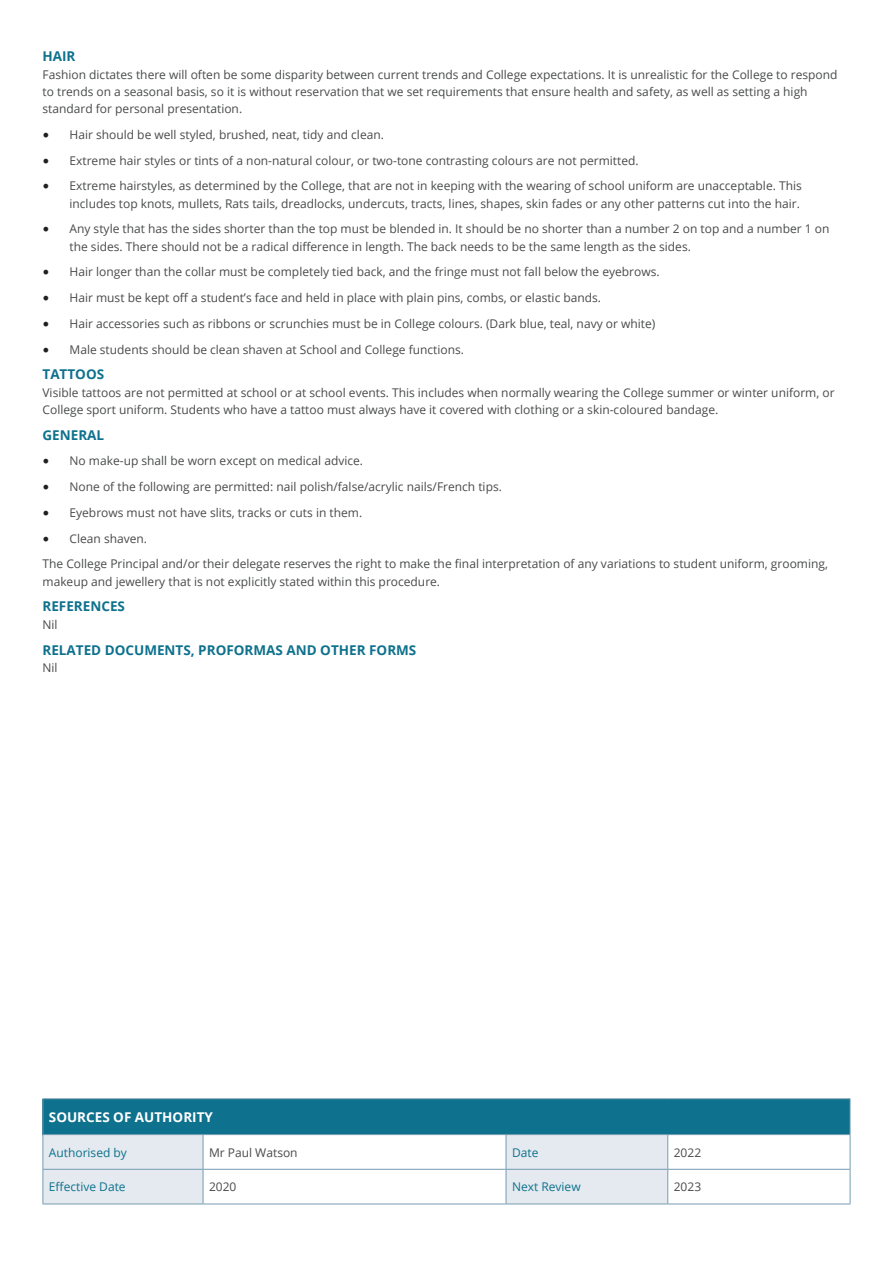
<style>
.page{position:relative;width:893px;height:1263px;background:#fff}
.page>*{position:absolute;margin:0;border:0;box-sizing:border-box;transform-origin:0 0}
.t1{font:700 13.5px "Open Sans";color:#0e718d}
.t2{font:700 13.5px "Open Sans";color:#fff}
.t3{font:12px/17.2px "Open Sans";color:#494a4b}
.t4{font:12px "Open Sans";color:#0e718d}
.s1{font-family:"Minion Pro";font-size:18px;color:#231f20}
</style>
<div class="page">
<div style="left:43px;top:1099px;width:807px;height:35px;background:#0e718d"></div>
<div style="left:44px;top:1135px;width:159px;height:68px;background:#e4eaef"></div>
<svg style="left:204px;top:1135px;width:646px;height:68px"></svg>
<hr style="left:43px;top:1098px;width:160px;height:1px;background:#759bb1">
<hr style="left:43px;top:1099px;width:1px;height:35px;background:#759bb1">
<hr style="left:203px;top:1098px;width:303px;height:1px;background:#759bb1">
<hr style="left:506px;top:1098px;width:162px;height:1px;background:#759bb1">
<hr style="left:668px;top:1098px;width:182px;height:1px;background:#759bb1">
<hr style="left:850px;top:1099px;width:1px;height:35px;background:#759bb1">
<hr style="left:43px;top:1134px;width:160px;height:1px;background:#759bb1">
<hr style="left:43px;top:1135px;width:1px;height:34px;background:#759bb1">
<hr style="left:203px;top:1134px;width:303px;height:1px;background:#759bb1">
<hr style="left:203px;top:1135px;width:1px;height:34px;background:#759bb1">
<hr style="left:506px;top:1134px;width:162px;height:1px;background:#759bb1">
<hr style="left:506px;top:1135px;width:1px;height:34px;background:#759bb1">
<hr style="left:668px;top:1134px;width:182px;height:1px;background:#759bb1">
<hr style="left:667px;top:1135px;width:1px;height:34px;background:#759bb1">
<hr style="left:850px;top:1135px;width:1px;height:34px;background:#759bb1">
<hr style="left:43px;top:1169px;width:160px;height:1px;background:#759bb1">
<hr style="left:43px;top:1170px;width:1px;height:33px;background:#759bb1">
<hr style="left:203px;top:1169px;width:303px;height:1px;background:#759bb1">
<hr style="left:203px;top:1170px;width:1px;height:33px;background:#759bb1">
<hr style="left:506px;top:1169px;width:162px;height:1px;background:#759bb1">
<hr style="left:506px;top:1170px;width:1px;height:33px;background:#759bb1">
<hr style="left:668px;top:1169px;width:182px;height:1px;background:#759bb1">
<hr style="left:667px;top:1170px;width:1px;height:33px;background:#759bb1">
<hr style="left:850px;top:1170px;width:1px;height:33px;background:#759bb1">
<hr style="left:43px;top:1203px;width:160px;height:1px;background:#759bb1">
<hr style="left:203px;top:1203px;width:303px;height:1px;background:#759bb1">
<hr style="left:506px;top:1203px;width:162px;height:1px;background:#759bb1">
<hr style="left:668px;top:1203px;width:182px;height:1px;background:#759bb1">
<p class="t1" style="left:43px;top:47px;width:35px">HAIR</p>
<p class="t3" style="left:43px;top:65px;width:796px">Fashion dictates there will often be some disparity between current trends and College expectations. It is unrealistic for the College to respond to trends on a seasonal basis, so it is without reservation that we set requirements that ensure health and safety, as well as setting a high standard for personal presentation.</p>
<p class="t3" style="left:43px;top:126px;width:343px"><span class="s1">•</span> Hair should be well styled, brushed, neat, tidy and clean.</p>
<p class="t3" style="left:43px;top:151px;width:598px"><span class="s1">•</span> Extreme hair styles or tints of a non-natural colour, or two-tone contrasting colours are not permitted.</p>
<p class="t3" style="left:43px;top:177px;width:761px;text-align:right"><span class="s1">•</span> Extreme hairstyles, as determined by the College, that are not in keeping with the wearing of school uniform are unacceptable. This includes top knots, mullets, Rats tails, dreadlocks, undercuts, tracts, lines, shapes, skin fades or any other patterns cut into the hair.</p>
<p class="t3" style="left:70px;top:220px;width:761px;text-indent:-27px"><span class="s1">•</span> Any style that has the sides shorter than the top must be blended in. It should be no shorter than a number 2 on top and a number 1 on the sides. There should not be a radical difference in length. The back needs to be the same length as the sides.</p>
<p class="t3" style="left:43px;top:263px;width:619px"><span class="s1">•</span> Hair longer than the collar must be completely tied back, and the fringe must not fall below the eyebrows.</p>
<p class="t3" style="left:43px;top:289px;width:560px"><span class="s1">•</span> Hair must be kept off a student’s face and held in place with plain pins, combs, or elastic bands.</p>
<p class="t3" style="left:43px;top:315px;width:614px"><span class="s1">•</span> Hair accessories such as ribbons or scrunchies must be in College colours. (Dark blue, teal, navy or white)</p>
<p class="t3" style="left:43px;top:340px;width:423px"><span class="s1">•</span> Male students should be clean shaven at School and College functions.</p>
<p class="t1" style="left:43px;top:365px;width:63px">TATTOOS</p>
<p class="t3" style="left:43px;top:383px;width:794px">Visible tattoos are not permitted at school or at school events. This includes when normally wearing the College summer or winter uniform, or<br>College sport uniform. Students who have a tattoo must always have it covered with clothing or a skin-coloured bandage.</p>
<p class="t1" style="left:43px;top:425px;width:63px">GENERAL</p>
<p class="t3" style="left:43px;top:452px;width:322px"><span class="s1">•</span> No make-up shall be worn except on medical advice.</p>
<p class="t3" style="left:43px;top:478px;width:461px"><span class="s1">•</span> None of the following are permitted: nail polish/false/acrylic nails/French tips.</p>
<p class="t3" style="left:43px;top:504px;width:321px"><span class="s1">•</span> Eyebrows must not have slits, tracks or cuts in them.</p>
<p class="t3" style="left:43px;top:529px;width:106px"><span class="s1">•</span> Clean shaven.</p>
<p class="t3" style="left:43px;top:555px;width:787px">The College Principal and/or their delegate reserves the right to make the final interpretation of any variations to student uniform, grooming, makeup and jewellery that is not explicitly stated within this procedure.</p>
<p class="t1" style="left:43px;top:597px;width:84px">REFERENCES</p>
<p class="t3" style="left:43px;top:615px;width:17px">Nil</p>
<p class="t1" style="left:43px;top:640px;width:375px">RELATED DOCUMENTS, PROFORMAS AND OTHER FORMS</p>
<p class="t3" style="left:43px;top:658px;width:17px">Nil</p>
<p class="t2" style="left:49px;top:1107px;width:166px">SOURCES OF AUTHORITY</p>
<p class="t4" style="left:49px;top:1144px;width:80px">Authorised by</p>
<p class="t3" style="left:209px;top:1143px;width:90px">Mr Paul Watson</p>
<p class="t4" style="left:512px;top:1144px;width:28px">Date</p>
<p class="t3" style="left:674px;top:1143px;width:29px">2022</p>
<p class="t4" style="left:49px;top:1179px;width:78px">Effective Date</p>
<p class="t3" style="left:209px;top:1178px;width:29px">2020</p>
<p class="t4" style="left:512px;top:1179px;width:70px">Next Review</p>
<p class="t3" style="left:674px;top:1178px;width:29px">2023</p>
</div>
